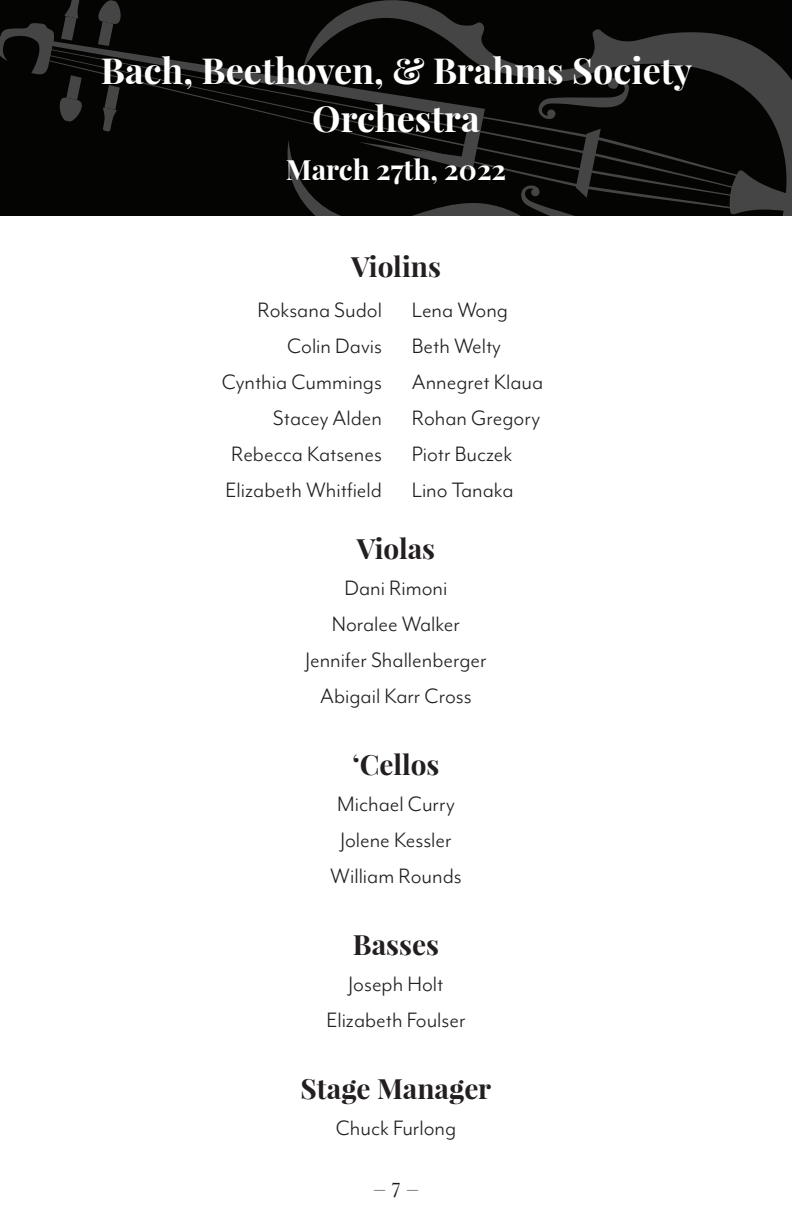
<style>
.page{position:relative;width:792px;height:1224px;background:#fff}
.page>*{position:absolute;margin:0;border:0;box-sizing:border-box;transform-origin:0 0}
.t1{font:700 36px "Playfair Display";color:#fff}
.t2{font:700 28px "Playfair Display";color:#231f20}
.t3{font:700 28px "Playfair Display";color:#fff}
.t4{font:24px "Mr Eaves Mod OT";color:#231f20}
.t5{font:22px "Baskerville";color:#1b1513}
</style>
<div class="page">
<div style="left:0;top:0;width:792px;height:216px;background:#040503"></div>
<svg style="left:308px;top:0;width:484px;height:216px"></svg>
<svg style="left:0;top:23px;width:485px;height:52px"></svg>
<svg style="left:519px;top:208px;width:82px;height:8px"></svg>
<svg style="left:729px;top:168px;width:63px;height:48px"></svg>
<svg style="left:49px;top:60px;width:682px;height:148px"></svg>
<svg style="left:52px;top:44px;width:685px;height:132px"></svg>
<svg style="left:50px;top:55px;width:683px;height:141px"></svg>
<svg style="left:51px;top:49px;width:683px;height:139px"></svg>
<svg style="left:56px;top:75px;width:33px;height:48px"></svg>
<svg style="left:102px;top:85px;width:18px;height:47px"></svg>
<svg style="left:61px;top:0;width:20px;height:40px"></svg>
<svg style="left:92px;top:0;width:33px;height:46px"></svg>
<p class="t1" style="left:101px;top:48px;width:593px">Bach, Beethoven, &amp; Brahms Society</p>
<p class="t1" style="left:312px;top:96px;width:169px">Orchestra</p>
<p class="t3" style="left:286px;top:152px;width:222px">March 27th, 2022</p>
<p class="t2" style="left:351px;top:248px;width:91px">Violins</p>
<p class="t4" style="left:258px;top:297px;width:126px">Roksana Sudol</p>
<p class="t4" style="left:287px;top:333px;width:96px">Colin Davis</p>
<p class="t4" style="left:222px;top:369px;width:162px">Cynthia Cummings</p>
<p class="t4" style="left:273px;top:405px;width:111px">Stacey Alden</p>
<p class="t4" style="left:231px;top:441px;width:152px">Rebecca Katsenes</p>
<p class="t4" style="left:226px;top:477px;width:158px">Elizabeth Whitfield</p>
<p class="t4" style="left:412px;top:297px;width:98px">Lena Wong</p>
<p class="t4" style="left:412px;top:333px;width:91px">Beth Welty</p>
<p class="t4" style="left:412px;top:369px;width:133px">Annegret Klaua</p>
<p class="t4" style="left:412px;top:405px;width:130px">Rohan Gregory</p>
<p class="t4" style="left:412px;top:441px;width:102px">Piotr Buczek</p>
<p class="t4" style="left:412px;top:477px;width:103px">Lino Tanaka</p>
<p class="t2" style="left:357px;top:530px;width:80px">Violas</p>
<p class="t4" style="left:345px;top:574px;width:104px">Dani Rimoni</p>
<p class="t4" style="left:332px;top:610px;width:130px">Noralee Walker</p>
<p class="t4" style="left:305px;top:646px;width:183px">Jennifer Shallenberger</p>
<p class="t4" style="left:320px;top:682px;width:153px">Abigail Karr Cross</p>
<p class="t2" style="left:353px;top:746px;width:88px">‘Cellos</p>
<p class="t4" style="left:337px;top:790px;width:119px">Michael Curry</p>
<p class="t4" style="left:340px;top:826px;width:113px">Jolene Kessler</p>
<p class="t4" style="left:330px;top:862px;width:133px">William Rounds</p>
<p class="t2" style="left:353px;top:926px;width:88px">Basses</p>
<p class="t4" style="left:349px;top:970px;width:96px">Joseph Holt</p>
<p class="t4" style="left:326px;top:1006px;width:141px">Elizabeth Foulser</p>
<p class="t2" style="left:301px;top:1070px;width:192px">Stage Manager</p>
<p class="t4" style="left:336px;top:1114px;width:122px">Chuck Furlong</p>
<p class="t5" style="left:374px;top:1176px;width:45px">– 7 –</p>
</div>
